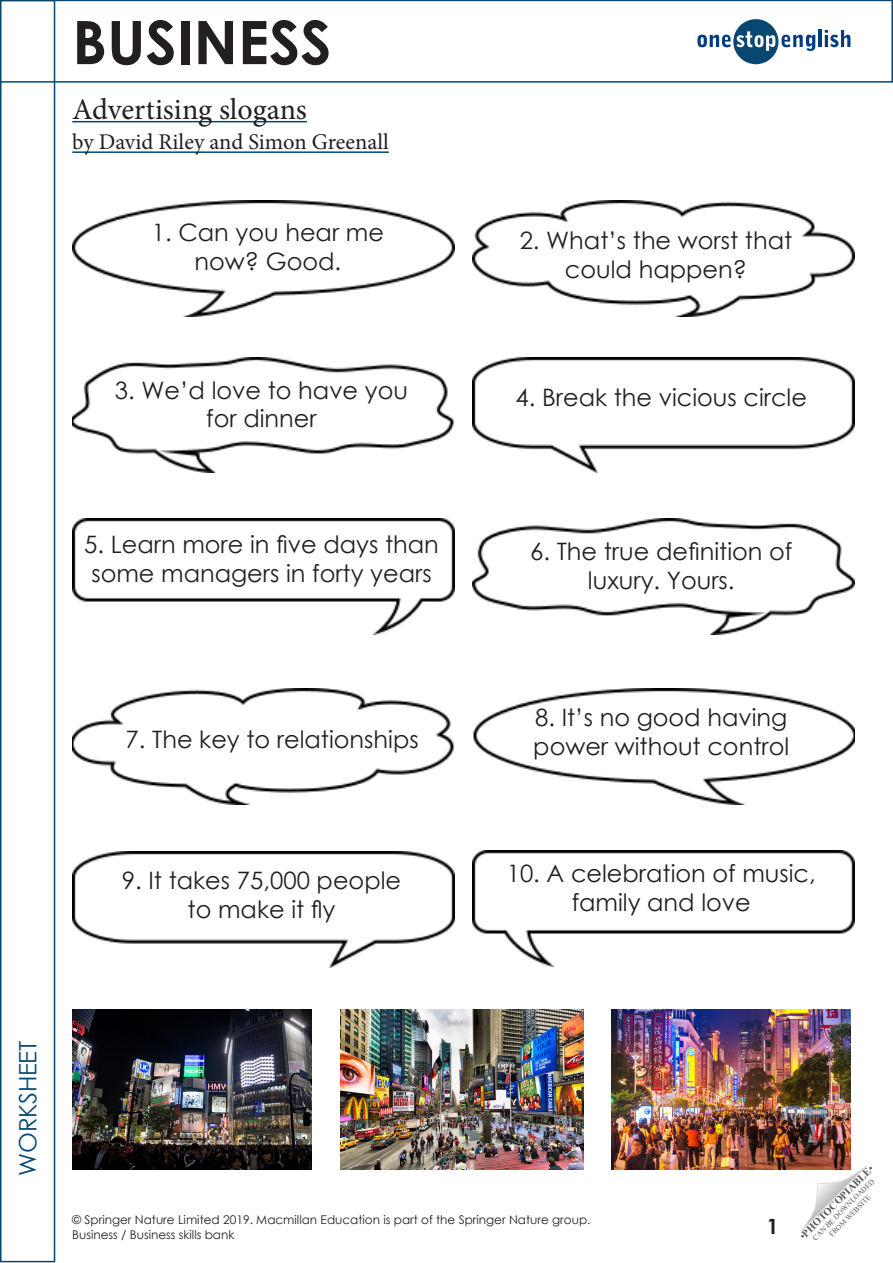
<style>
.page{position:relative;width:893px;height:1263px;background:#fff}
.page>*{position:absolute;margin:0;border:0;box-sizing:border-box;transform-origin:0 0}
.t1{font:700 60px "Century Gothic";color:#231f20}
.t2{font:30px "Minion Pro";color:#231f20}
.t3{font:24px/28.8px "Century Gothic";color:#231f20;text-align:center}
.t4{font:24px "Century Gothic";letter-spacing:-.01em;color:#074772}
.t5{font:22.5px "Minion Pro";color:#231f20}
.t6{font:700 21px "Century Gothic";color:#231f20}
.t7{font:12px/14.4px "Century Gothic";color:#231f20}
.t8{font:700 10.5px "Times New Roman";color:#57585a}
.t9{font:7.5px/9px "Times New Roman";color:#57585a;text-align:center}
.s1{font-weight:400}
</style>
<div class="page">
<svg style="left:801px;top:1166px;width:65px;height:65px"></svg>
<svg style="left:697px;top:19px;width:118px;height:45px"></svg>
<hr style="left:818px;top:30px;width:4px;height:17px;background:#003d80">
<svg style="left:825px;top:30px;width:25px;height:17px"></svg>
<hr style="left:1px;top:81px;width:892px;height:2px;background:#074772">
<hr style="left:0;top:0;width:893px;height:1px;background:#074772">
<div style="left:0;top:0;width:55px;height:1262px;border:2px solid #074772"></div>
<hr style="left:72px;top:151px;width:317px;height:2px;background:#074772">
<hr style="left:891px;top:0;width:2px;height:82px;background:#074772">
<hr style="left:72px;top:121px;width:235px;height:1px;background:#074772">
<img style="left:72px;top:1010px;width:240px;height:159px">
<img style="left:340px;top:1010px;width:244px;height:159px">
<img style="left:611px;top:1010px;width:239px;height:159px">
<img style="left:72px;top:201px;width:383px;height:115px">
<img style="left:473px;top:689px;width:381px;height:115px">
<img style="left:72px;top:851px;width:383px;height:116px">
<img style="left:472px;top:357px;width:382px;height:116px">
<img style="left:72px;top:519px;width:383px;height:115px">
<img style="left:472px;top:851px;width:382px;height:115px">
<img style="left:472px;top:519px;width:382px;height:115px">
<img style="left:72px;top:357px;width:382px;height:116px">
<img style="left:472px;top:201px;width:382px;height:115px">
<img style="left:72px;top:689px;width:382px;height:115px">
<h1 class="t1" style="left:72px;top:-3px;width:261px">BUSINESS</h1>
<p class="t2" style="left:72px;top:89px;width:236px">Advertising slogans</p>
<p class="t5" style="left:72px;top:127px;width:318px">by David Riley and Simon Greenall</p>
<p class="t3" style="left:152px;top:218px;width:234px">1. Can you hear me now? Good.</p>
<p class="t3" style="left:115px;top:375px;width:295px">3. We’d love to have you for dinner</p>
<p class="t3" style="left:84px;top:529px;width:356px;text-align:left">5. Learn more in five days than some managers in forty years</p>
<p class="t3" style="left:126px;top:725px;width:295px">7. The key to relationships</p>
<p class="t3" style="left:122px;top:865px;width:281px">9. It takes 75,000 people to make it fly</p>
<p class="t3" style="left:520px;top:225px;width:274px">2. What’s the worst that could happen?</p>
<p class="t3" style="left:515px;top:383px;width:293px">4. Break the vicious circle</p>
<p class="t3" style="left:530px;top:537px;width:264px">6. The true definition of luxury. Yours.</p>
<p class="t3" style="left:533px;top:703px;width:257px;text-align:left">8. It’s no good having power without control</p>
<p class="t3" style="left:507px;top:859px;width:311px">10. A celebration of music, family and love</p>
<p class="t4" style="left:11px;top:1176px;width:137px;rotate:-90deg">WORKSHEET</p>
<p class="t7" style="left:72px;top:1212px;width:520px">© Springer Nature Limited 2019. Macmillan Education is part of the Springer Nature group.<br>Business / Business skills bank</p>
<p class="t6" style="left:767px;top:1210px;width:13px">1</p>
<p class="t8" style="left:796px;top:1232px;width:101px;rotate:-45deg"><span class="s1">•</span>PHOTOCOPIABLE<span class="s1">•</span></p>
<p class="t9" style="left:811px;top:1235px;width:85px;rotate:-45deg">CAN BE DOWNLOADED<br>FROM WEBSITE</p>
</div>
